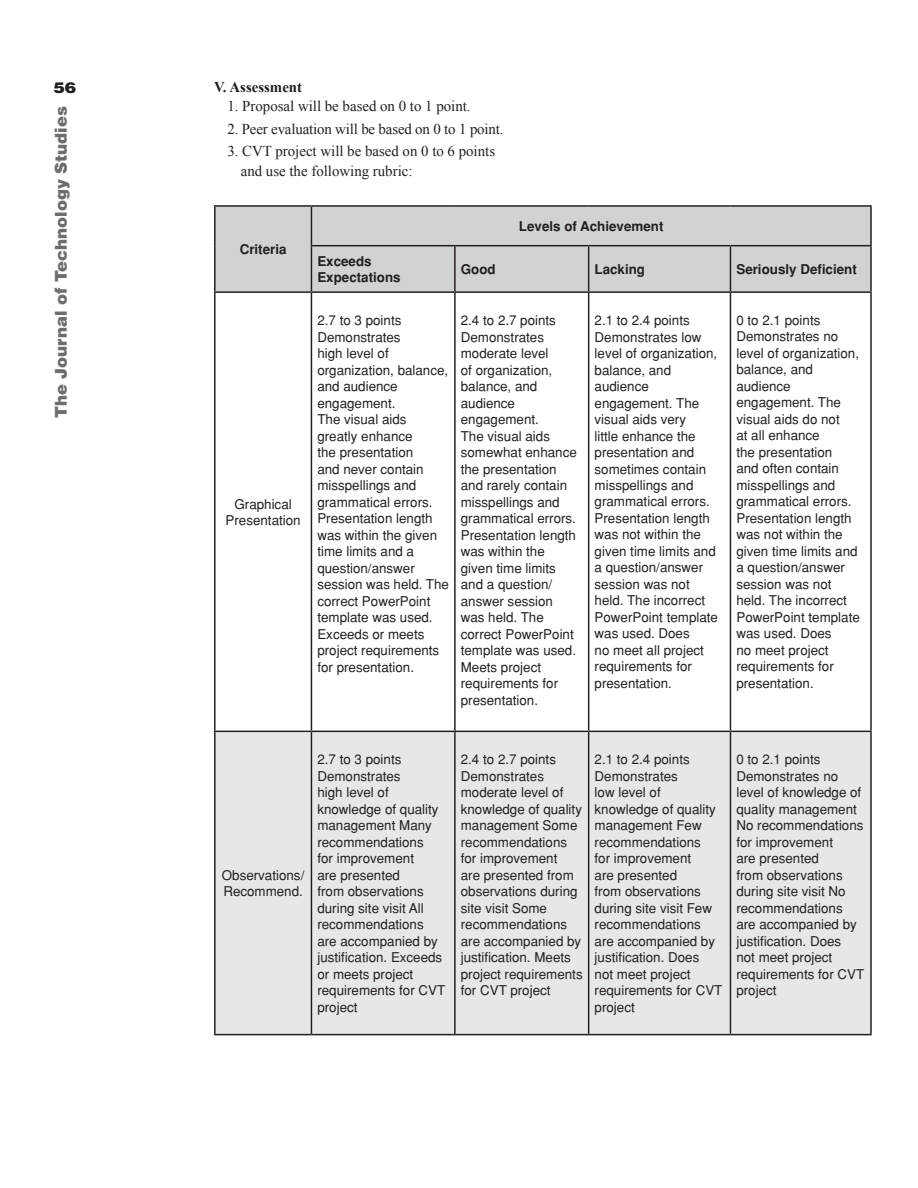
<style>
.page{position:relative;width:918px;height:1188px;background:#fff}
.page>*{position:absolute;margin:0;border:0;box-sizing:border-box;transform-origin:0 0}
.t1{font:900 16.35px "Helvetica";color:#6c6d70}
.t2{font:15px/19.5px "Times New Roman";color:#231f20}
.t3{font:700 15px "Times New Roman";color:#231f20}
.t4{font:900 15px "Helvetica";color:#231f20;scale:1.14 1}
.t5{font:13.5px/16.5px "Helvetica";color:#231f20}
.t6{font:700 13.5px/16.5px "Helvetica";color:#231f20}
</style>
<div class="page">
<div style="left:216px;top:207px;width:654px;height:84px;background:#d1d2d4"></div>
<div style="left:216px;top:732px;width:654px;height:302px;background:#e6e7e9"></div>
<hr style="left:214px;top:205px;width:97px;height:2px;background:#231f20">
<hr style="left:214px;top:207px;width:2px;height:39px;background:#231f20">
<hr style="left:311px;top:205px;width:144px;height:2px;background:#231f20">
<hr style="left:311px;top:207px;width:1px;height:38px;background:#231f20">
<hr style="left:455px;top:205px;width:134px;height:2px;background:#231f20">
<hr style="left:589px;top:205px;width:141px;height:2px;background:#231f20">
<hr style="left:730px;top:205px;width:142px;height:2px;background:#231f20">
<hr style="left:870px;top:207px;width:2px;height:38px;background:#231f20">
<hr style="left:214px;top:246px;width:2px;height:45px;background:#231f20">
<hr style="left:311px;top:245px;width:144px;height:1px;background:#231f20">
<hr style="left:311px;top:246px;width:1px;height:45px;background:#231f20">
<hr style="left:455px;top:245px;width:134px;height:1px;background:#231f20">
<hr style="left:454px;top:246px;width:2px;height:45px;background:#231f20">
<hr style="left:589px;top:245px;width:141px;height:1px;background:#231f20">
<hr style="left:588px;top:246px;width:1px;height:45px;background:#231f20">
<hr style="left:730px;top:245px;width:142px;height:1px;background:#231f20">
<hr style="left:730px;top:246px;width:1px;height:45px;background:#231f20">
<hr style="left:870px;top:246px;width:2px;height:45px;background:#231f20">
<hr style="left:214px;top:291px;width:97px;height:2px;background:#231f20">
<hr style="left:214px;top:293px;width:2px;height:438px;background:#231f20">
<hr style="left:311px;top:291px;width:144px;height:2px;background:#231f20">
<hr style="left:311px;top:293px;width:1px;height:438px;background:#231f20">
<hr style="left:455px;top:291px;width:134px;height:2px;background:#231f20">
<hr style="left:454px;top:293px;width:2px;height:438px;background:#231f20">
<hr style="left:589px;top:291px;width:141px;height:2px;background:#231f20">
<hr style="left:588px;top:293px;width:1px;height:438px;background:#231f20">
<hr style="left:730px;top:291px;width:142px;height:2px;background:#231f20">
<hr style="left:730px;top:293px;width:1px;height:438px;background:#231f20">
<hr style="left:870px;top:293px;width:2px;height:438px;background:#231f20">
<hr style="left:214px;top:731px;width:97px;height:1px;background:#231f20">
<hr style="left:214px;top:732px;width:2px;height:302px;background:#231f20">
<hr style="left:311px;top:731px;width:144px;height:1px;background:#231f20">
<hr style="left:311px;top:732px;width:1px;height:302px;background:#231f20">
<hr style="left:455px;top:731px;width:134px;height:1px;background:#231f20">
<hr style="left:454px;top:732px;width:2px;height:302px;background:#231f20">
<hr style="left:589px;top:731px;width:141px;height:1px;background:#231f20">
<hr style="left:588px;top:732px;width:1px;height:302px;background:#231f20">
<hr style="left:730px;top:731px;width:142px;height:1px;background:#231f20">
<hr style="left:730px;top:732px;width:1px;height:302px;background:#231f20">
<hr style="left:870px;top:732px;width:2px;height:302px;background:#231f20">
<hr style="left:214px;top:1034px;width:97px;height:1px;background:#231f20">
<hr style="left:311px;top:1034px;width:144px;height:1px;background:#231f20">
<hr style="left:455px;top:1034px;width:134px;height:1px;background:#231f20">
<hr style="left:589px;top:1034px;width:141px;height:1px;background:#231f20">
<hr style="left:730px;top:1034px;width:142px;height:1px;background:#231f20">
<p class="t4" style="left:54px;top:78px;width:22px">56</p>
<p class="t1" style="left:50px;top:418px;width:313px;rotate:-90deg">The Journal of Technology Studies</p>
<p class="t3" style="left:214px;top:76px;width:90px">V. Assessment</p>
<p class="t2" style="left:227px;top:96px;width:245px">1. Proposal will be based on 0 to 1 point.</p>
<p class="t2" style="left:227px;top:119px;width:278px">2. Peer evaluation will be based on 0 to 1 point.</p>
<p class="t2" style="left:241px;top:141px;width:256px;text-indent:-13px">3. CVT project will be based on 0 to 6 points and use the following rubric:</p>
<p class="t6" style="left:519px;top:218px;width:146px">Levels of Achievement</p>
<p class="t6" style="left:240px;top:241px;width:48px">Criteria</p>
<p class="t5" style="left:226px;top:496px;width:77px;text-align:center">Graphical<br>Presentation</p>
<p class="t6" style="left:317px;top:253px;width:85px">Exceeds<br>Expectations</p>
<p class="t6" style="left:461px;top:261px;width:36px">Good</p>
<p class="t6" style="left:595px;top:261px;width:52px">Lacking</p>
<p class="t6" style="left:736px;top:261px;width:122px">Seriously Deficient</p>
<p class="t5" style="left:317px;top:312px;width:133px">2.7 to 3 points<br>Demonstrates<br>high level of organization, balance, and audience engagement.<br>The visual aids greatly enhance<br>the presentation<br>and never contain misspellings and grammatical errors.<br>Presentation length was within the given time limits and a question/answer session was held. The correct PowerPoint template was used.<br>Exceeds or meets project requirements for presentation.</p>
<p class="t5" style="left:461px;top:312px;width:118px">2.4 to 2.7 points<br>Demonstrates moderate level<br>of organization, balance, and audience engagement.<br>The visual aids somewhat enhance the presentation and rarely contain misspellings and grammatical errors.<br>Presentation length was within the given time limits and a question/ answer session was held. The correct PowerPoint template was used.<br>Meets project requirements for presentation.</p>
<p class="t5" style="left:595px;top:312px;width:125px">2.1 to 2.4 points<br>Demonstrates low level of organization, balance, and audience engagement. The visual aids very<br>little enhance the presentation and sometimes contain misspellings and grammatical errors.<br>Presentation length was not within the given time limits and a question/answer session was not held. The incorrect<br>PowerPoint template was used. Does<br>no meet all project requirements for presentation.</p>
<p class="t5" style="left:736px;top:312px;width:125px">0 to 2.1 points<br>Demonstrates no level of organization, balance, and audience engagement. The visual aids do not<br>at all enhance<br>the presentation<br>and often contain misspellings and grammatical errors.<br>Presentation length was not within the given time limits and a question/answer session was not held. The incorrect<br>PowerPoint template was used. Does<br>no meet project requirements for presentation.</p>
<p class="t5" style="left:222px;top:867px;width:84px">Observations/<br>Recommend.</p>
<p class="t5" style="left:317px;top:751px;width:129px">2.7 to 3 points<br>Demonstrates<br>high level of knowledge of quality management Many recommendations<br>for improvement<br>are presented<br>from observations during site visit All recommendations are accompanied by justification. Exceeds or meets project requirements for CVT project</p>
<p class="t5" style="left:461px;top:751px;width:123px">2.4 to 2.7 points<br>Demonstrates moderate level of knowledge of quality management Some recommendations for improvement<br>are presented from observations during site visit Some recommendations are accompanied by justification. Meets project requirements for CVT project</p>
<p class="t5" style="left:595px;top:751px;width:129px">2.1 to 2.4 points<br>Demonstrates<br>low level of knowledge of quality management Few recommendations<br>for improvement<br>are presented<br>from observations during site visit Few recommendations are accompanied by justification. Does<br>not meet project requirements for CVT project</p>
<p class="t5" style="left:736px;top:751px;width:129px">0 to 2.1 points<br>Demonstrates no level of knowledge of quality management<br>No recommendations for improvement<br>are presented<br>from observations during site visit No recommendations are accompanied by justification. Does<br>not meet project requirements for CVT project</p>
</div>
